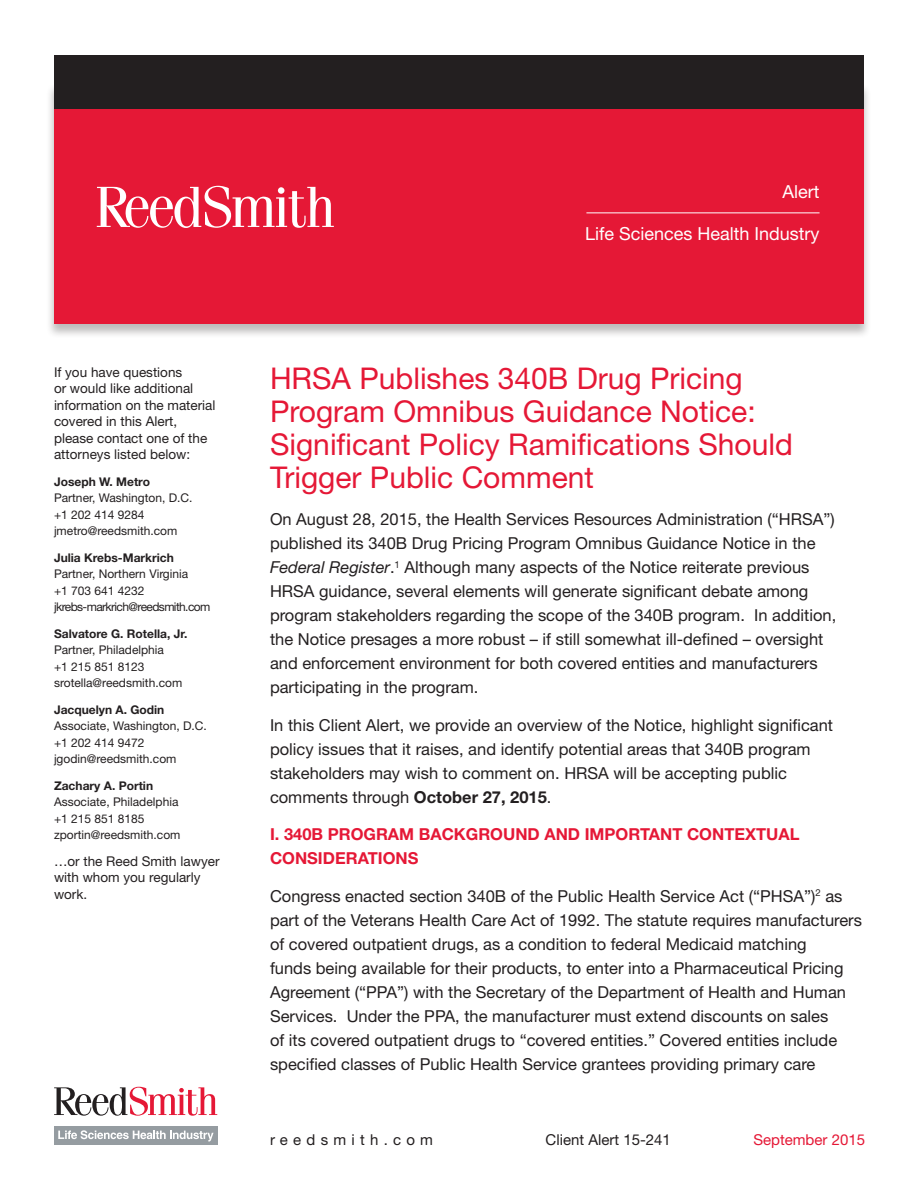
<style>
.page{position:relative;width:918px;height:1188px;background:#fff}
.page>*{position:absolute;margin:0;border:0;box-sizing:border-box;transform-origin:0 0}
.t1{font:30px/33px "Helvetica Neue LT Std";color:#e51836}
.sidebar_bullets{font:18px "Helvetica Neue LT Std";color:#fff}
.body{font:16.5px/24px "Helvetica Neue LT Std";color:#231f20}
.body-2{font:700 16.5px/24px "Helvetica Neue LT Std";color:#e51836}
.t2{font:15px "Helvetica Neue LT Std";color:#231f20}
.t3{font:15px "Helvetica Neue LT Std";letter-spacing:.35em;color:#231f20}
.t4{font:15px "Helvetica Neue LT Std";color:#e51836}
.sidebar_copy{font:13.5px/16.5px "Helvetica Neue LT Std";color:#231f20}
.sidebar_copy-2{font:12px/16.5px "Helvetica Neue LT Std";color:#231f20}
.s1{font-weight:700}
.s2{font-style:italic}
</style>
<div class="page">
<div style="left:46px;top:82px;width:826px;height:257px;background:#231f20;opacity:.3"></div>
<div style="left:54px;top:82px;width:810px;height:242px;background:#e51836"></div>
<div style="left:54px;top:55px;width:810px;height:54px;background:#231f20"></div>
<hr style="left:586px;top:213px;width:234px;height:1px;background:#fff">
<div style="left:54px;top:1126px;width:163px;height:19px;background:#959ca1"></div>
<svg style="left:54px;top:1087px;width:163px;height:29px"></svg>
<svg style="left:58px;top:1130px;width:156px;height:11px"></svg>
<svg style="left:97px;top:186px;width:237px;height:42px"></svg>
<p class="sidebar_copy" style="left:54px;top:364px;width:163px">If you have questions<br>or would like additional information on the material covered in this Alert, please contact one of the attorneys listed below:</p>
<p class="sidebar_copy-2" style="left:54px;top:473px;width:140px"><span class="s1">Joseph W. Metro<br></span>Partner, Washington, D.C. +1 202 414 9284 jmetro@reedsmith.com</p>
<p class="sidebar_copy-2" style="left:54px;top:549px;width:158px"><span class="s1">Julia Krebs-Markrich<br></span>Partner, Northern Virginia<br>+1 703 641 4232 jkrebs-markrich@reedsmith.com</p>
<p class="sidebar_copy-2" style="left:54px;top:625px;width:135px"><span class="s1">Salvatore G. Rotella, Jr.<br></span>Partner, Philadelphia<br>+1 215 851 8123 srotella@reedsmith.com</p>
<p class="sidebar_copy-2" style="left:54px;top:701px;width:154px"><span class="s1">Jacquelyn A. Godin<br></span>Associate, Washington, D.C. +1 202 414 9472 jgodin@reedsmith.com</p>
<p class="sidebar_copy-2" style="left:54px;top:777px;width:128px"><span class="s1">Zachary A. Portin<br></span>Associate, Philadelphia +1 215 851 8185 zportin@reedsmith.com</p>
<p class="sidebar_copy" style="left:54px;top:853px;width:167px">…or the Reed Smith lawyer with whom you regularly work.</p>
<p class="sidebar_bullets" style="left:783px;top:181px;width:38px">Alert</p>
<p class="sidebar_bullets" style="left:585px;top:223px;width:236px">Life Sciences Health Industry</p>
<p class="t1" style="left:270px;top:361px;width:524px">HRSA Publishes 340B Drug Pricing Program Omnibus Guidance Notice:<br>Significant Policy Ramifications Should Trigger Public Comment</p>
<p class="body" style="left:270px;top:507px;width:568px">On August 28, 2015, the Health Services Resources Administration (“HRSA”) published its 340B Drug Pricing Program Omnibus Guidance Notice in the <span class="s2">Federal Register</span>.<sup>1</sup> Although many aspects of the Notice reiterate previous HRSA guidance, several elements will generate significant debate among program stakeholders regarding the scope of the 340B program. In addition, the Notice presages a more robust – if still somewhat ill-defined – oversight and enforcement environment for both covered entities and manufacturers participating in the program.</p>
<p class="body" style="left:270px;top:713px;width:565px">In this Client Alert, we provide an overview of the Notice, highlight significant policy issues that it raises, and identify potential areas that 340B program stakeholders may wish to comment on. HRSA will be accepting public comments through <span class="s1">October 27, 2015</span>.</p>
<p class="body-2" style="left:270px;top:822px;width:531px">I. 340B PROGRAM BACKGROUND AND IMPORTANT CONTEXTUAL<br>CONSIDERATIONS</p>
<p class="body" style="left:270px;top:884px;width:594px">Congress enacted section 340B of the Public Health Service Act (“PHSA”)<sup>2</sup> as part of the Veterans Health Care Act of 1992. The statute requires manufacturers of covered outpatient drugs, as a condition to federal Medicaid matching<br>funds being available for their products, to enter into a Pharmaceutical Pricing Agreement (“PPA”) with the Secretary of the Department of Health and Human Services. Under the PPA, the manufacturer must extend discounts on sales<br>of its covered outpatient drugs to “covered entities.” Covered entities include specified classes of Public Health Service grantees providing primary care</p>
<p class="t3" style="left:270px;top:1130px;width:165px">reedsmith.com</p>
<p class="t2" style="left:546px;top:1130px;width:127px">Client Alert 15-241</p>
<p class="t4" style="left:753px;top:1130px;width:113px">September 2015</p>
</div>
